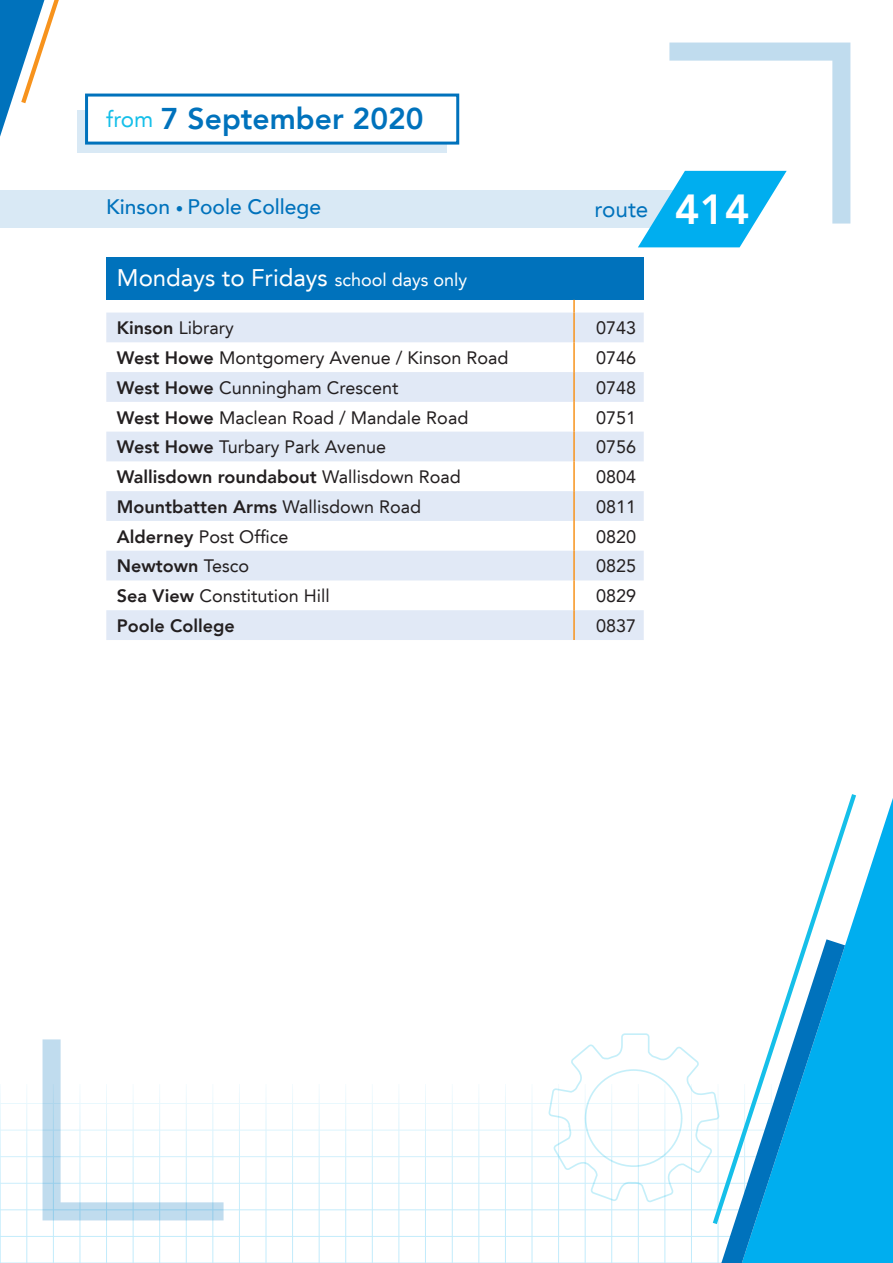
<style>
.page{position:relative;width:893px;height:1263px;background:#fff}
.page>*{position:absolute;margin:0;border:0;box-sizing:border-box;transform-origin:0 0}
.t1{font:800 30px "Avenir LT";color:#0072bc}
.t2{font:24px "Avenir LT";color:#fff}
.t3{font:22.5px "Avenir LT";color:#0072bc}
.t4{font:500 21px "Avenir LT";color:#0072bc}
.t5{font:18px "Avenir LT";color:#231f20}
.t6{font:800 18px "Avenir LT";color:#231f20}
.s1{font-weight:400;font-size:22.5px;color:#15bfe9}
.s2{font-size:15px}
.s3{font-weight:800;font-size:42px;color:#fff}
.s4{font-size:18px}
.s5{font-weight:800}
.s6{font-weight:400}
</style>
<div class="page">
<hr style="left:0;top:1103px;width:891px;height:1px;background:#00aeef">
<hr style="left:0;top:1130px;width:891px;height:1px;background:#00aeef">
<hr style="left:0;top:1156px;width:891px;height:1px;background:#00aeef">
<hr style="left:0;top:1183px;width:891px;height:1px;background:#00aeef">
<hr style="left:0;top:1209px;width:891px;height:1px;background:#00aeef">
<hr style="left:0;top:1236px;width:891px;height:1px;background:#00aeef">
<hr style="left:0;top:1262px;width:891px;height:1px;background:#00aeef">
<hr style="left:425px;top:1084px;width:1px;height:179px;background:#00aeef">
<hr style="left:399px;top:1084px;width:1px;height:179px;background:#00aeef">
<hr style="left:372px;top:1084px;width:1px;height:179px;background:#00aeef">
<hr style="left:345px;top:1084px;width:1px;height:179px;background:#00aeef">
<hr style="left:319px;top:1084px;width:1px;height:179px;background:#00aeef">
<hr style="left:292px;top:1084px;width:1px;height:179px;background:#00aeef">
<hr style="left:266px;top:1084px;width:1px;height:179px;background:#00aeef">
<hr style="left:239px;top:1084px;width:1px;height:179px;background:#00aeef">
<hr style="left:213px;top:1084px;width:1px;height:179px;background:#00aeef">
<hr style="left:186px;top:1084px;width:1px;height:179px;background:#00aeef">
<hr style="left:159px;top:1084px;width:1px;height:179px;background:#00aeef">
<hr style="left:133px;top:1084px;width:1px;height:179px;background:#00aeef">
<hr style="left:106px;top:1084px;width:1px;height:179px;background:#00aeef">
<hr style="left:80px;top:1084px;width:1px;height:179px;background:#00aeef">
<hr style="left:53px;top:1084px;width:1px;height:179px;background:#00aeef">
<hr style="left:27px;top:1084px;width:1px;height:179px;background:#00aeef">
<hr style="left:0;top:1084px;width:1px;height:179px;background:#00aeef">
<hr style="left:532px;top:1084px;width:1px;height:179px;background:#00aeef">
<hr style="left:505px;top:1084px;width:1px;height:179px;background:#00aeef">
<hr style="left:479px;top:1084px;width:1px;height:179px;background:#00aeef">
<hr style="left:452px;top:1084px;width:1px;height:179px;background:#00aeef">
<div style="left:0;top:190px;width:740px;height:38px;background:#d9e9f5"></div>
<svg style="left:845px;top:798px;width:48px;height:465px;background:#1eb7f0"></svg>
<svg style="left:805px;top:794px;width:51px;height:430px"></svg>
<div style="left:106px;top:257px;width:538px;height:43px;background:#0072bc"></div>
<svg style="left:106px;top:313px;width:538px;height:327px;fill:#e1e9f6"></svg>
<svg style="left:573px;top:300px;width:2px;height:13px"></svg>
<hr style="left:573px;top:313px;width:2px;height:29px;background:#f7931d">
<hr style="left:573px;top:342px;width:2px;height:30px;background:#f7931d">
<hr style="left:573px;top:372px;width:2px;height:30px;background:#f7931d">
<hr style="left:573px;top:402px;width:2px;height:30px;background:#f7931d">
<hr style="left:573px;top:432px;width:2px;height:29px;background:#f7931d">
<hr style="left:573px;top:461px;width:2px;height:30px;background:#f7931d">
<hr style="left:573px;top:491px;width:2px;height:30px;background:#f7931d">
<hr style="left:573px;top:521px;width:2px;height:30px;background:#f7931d">
<hr style="left:573px;top:551px;width:2px;height:29px;background:#f7931d">
<hr style="left:573px;top:580px;width:2px;height:30px;background:#f7931d">
<hr style="left:573px;top:610px;width:2px;height:30px;background:#f7931d">
<svg style="left:0;top:0;width:59px;height:137px"></svg>
<svg style="left:43px;top:1039px;width:181px;height:181px"></svg>
<svg style="left:548px;top:939px;width:297px;height:324px"></svg>
<div style="left:77px;top:111px;width:369px;height:42px;background:#d9e9f5"></div>
<div style="left:85px;top:94px;width:374px;height:51px;background:#fff;border:3px solid #0072bc"></div>
<svg style="left:638px;top:43px;width:212px;height:204px"></svg>
<h1 class="t1" style="left:106px;top:101px;width:319px"><span class="s1">from</span> 7 September 2020</h1>
<p class="t4" style="left:106px;top:195px;width:216px">Kinson <span class="s2">•</span> Poole College</p>
<p class="t3" style="left:595px;top:196px;width:156px">route <span class="s3">414</span></p>
<h2 class="t2" style="left:117px;top:264px;width:352px">Mondays to Fridays <span class="s4">school days only</span></h2>
<p class="t5" style="left:117px;top:318px;width:118px"><span class="s5">Kinson</span> Library</p>
<p class="t5" style="left:596px;top:318px;width:42px">0743</p>
<p class="t5" style="left:117px;top:347px;width:393px"><span class="s5">West Howe</span> Montgomery Avenue / Kinson Road</p>
<p class="t5" style="left:596px;top:347px;width:42px">0746</p>
<p class="t5" style="left:117px;top:377px;width:283px"><span class="s5">West Howe</span> Cunningham Crescent</p>
<p class="t5" style="left:596px;top:377px;width:42px">0748</p>
<p class="t5" style="left:117px;top:407px;width:353px"><span class="s5">West Howe</span> Maclean Road / Mandale Road</p>
<p class="t5" style="left:596px;top:407px;width:42px">0751</p>
<p class="t5" style="left:117px;top:437px;width:271px"><span class="s5">West Howe</span> Turbary Park Avenue</p>
<p class="t5" style="left:596px;top:437px;width:42px">0756</p>
<p class="t6" style="left:117px;top:466px;width:346px">Wallisdown roundabout <span class="s6">Wallisdown Road</span></p>
<p class="t5" style="left:596px;top:466px;width:42px">0804</p>
<p class="t6" style="left:117px;top:496px;width:306px">Mountbatten Arms <span class="s6">Wallisdown Road</span></p>
<p class="t5" style="left:596px;top:496px;width:42px">0811</p>
<p class="t5" style="left:117px;top:526px;width:173px"><span class="s5">Alderney</span> Post Office</p>
<p class="t5" style="left:596px;top:526px;width:42px">0820</p>
<p class="t6" style="left:117px;top:555px;width:134px">Newtown <span class="s6">Tesco</span></p>
<p class="t5" style="left:596px;top:556px;width:42px">0825</p>
<p class="t5" style="left:117px;top:585px;width:214px"><span class="s5">Sea View</span> Constitution Hill</p>
<p class="t5" style="left:596px;top:585px;width:42px">0829</p>
<p class="t6" style="left:117px;top:615px;width:119px">Poole College</p>
<p class="t5" style="left:596px;top:615px;width:42px">0837</p>
</div>
